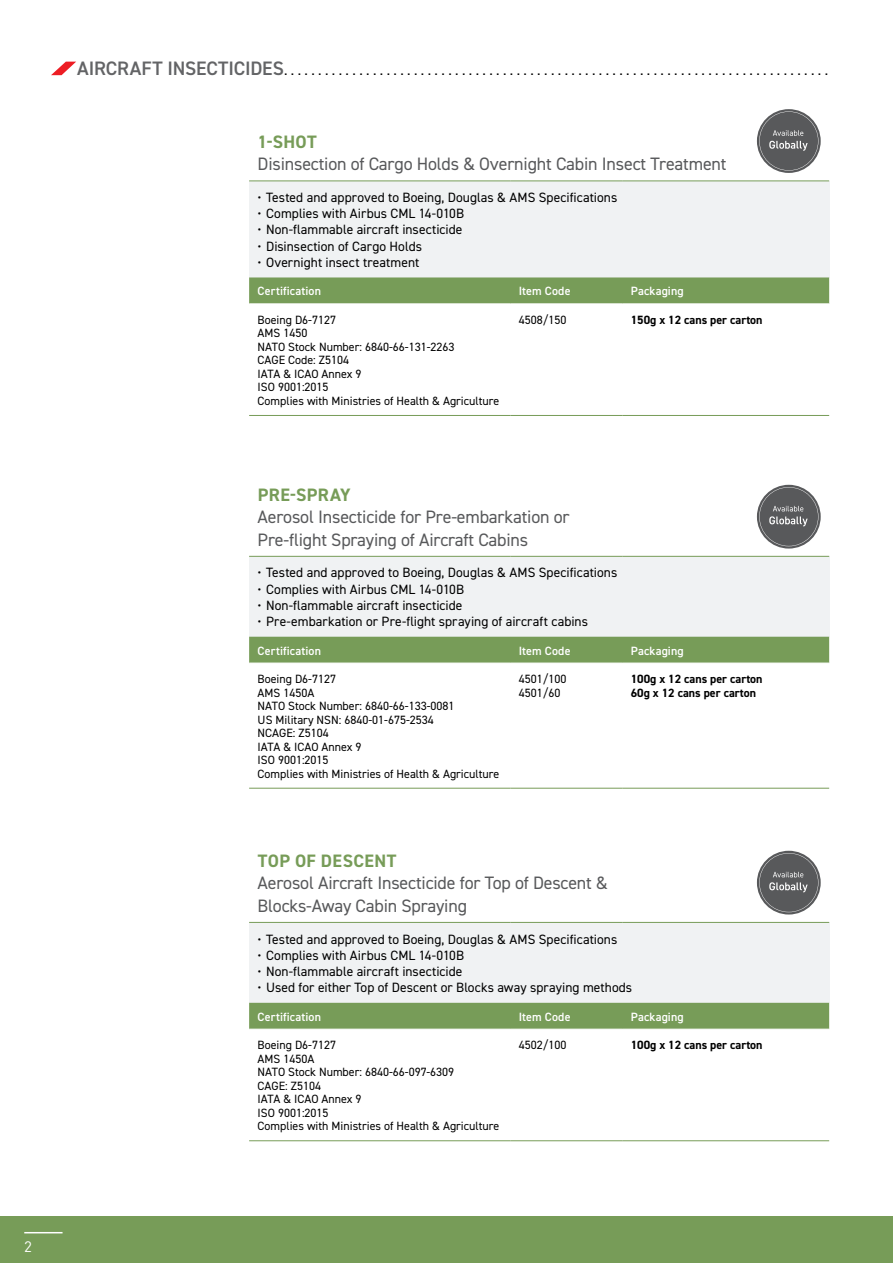
<style>
.page{position:relative;width:893px;height:1263px;background:#fff}
.page>*{position:absolute;margin:0;border:0;box-sizing:border-box;transform-origin:0 0}
.t1{font:300 19.5px "DIN2014";color:#000}
.t2{font:18px/22.5px "DIN2014";letter-spacing:-.01em;color:#58595b}
.t3{font:700 18px "DIN2014";letter-spacing:.025em;color:#779c58}
.t4{font:15px "DIN Pro";color:#fff}
.t5{font:13.5px "DIN2014";letter-spacing:.005em;color:#000}
.t6{font:12px/13.5px "DIN2014";color:#000}
.t7{font:600 12px "DIN2014";letter-spacing:.01em;color:#fff}
.t8{font:700 12px/13.5px "DIN2014";color:#000}
.s1{font-weight:600;color:#636466}
</style>
<div class="page">
<div style="left:0;top:1216px;width:893px;height:47px;background:#779c58"></div>
<hr style="left:24px;top:1232px;width:39px;height:1px;background:#fff">
<div style="left:249px;top:181px;width:580px;height:96px;background:#f0f2f3"></div>
<div style="left:249px;top:277px;width:580px;height:26px;background:#779c58"></div>
<hr style="left:249px;top:181px;width:261px;height:1px;background:#779c58">
<hr style="left:510px;top:181px;width:112px;height:1px;background:#779c58">
<hr style="left:622px;top:181px;width:207px;height:1px;background:#779c58">
<hr style="left:249px;top:415px;width:261px;height:1px;background:#779c58">
<hr style="left:510px;top:415px;width:112px;height:1px;background:#779c58">
<hr style="left:622px;top:415px;width:207px;height:1px;background:#779c58">
<div style="left:249px;top:556px;width:580px;height:81px;background:#f0f2f3"></div>
<div style="left:249px;top:637px;width:580px;height:26px;background:#779c58"></div>
<hr style="left:249px;top:556px;width:261px;height:1px;background:#779c58">
<hr style="left:510px;top:556px;width:112px;height:1px;background:#779c58">
<hr style="left:622px;top:556px;width:207px;height:1px;background:#779c58">
<hr style="left:249px;top:788px;width:261px;height:1px;background:#779c58">
<hr style="left:510px;top:788px;width:112px;height:1px;background:#779c58">
<hr style="left:622px;top:788px;width:207px;height:1px;background:#779c58">
<div style="left:249px;top:922px;width:580px;height:81px;background:#f0f2f3"></div>
<div style="left:249px;top:1003px;width:580px;height:26px;background:#779c58"></div>
<hr style="left:249px;top:922px;width:261px;height:1px;background:#779c58">
<hr style="left:510px;top:922px;width:112px;height:1px;background:#779c58">
<hr style="left:622px;top:922px;width:207px;height:1px;background:#779c58">
<hr style="left:249px;top:1140px;width:261px;height:1px;background:#779c58">
<hr style="left:510px;top:1140px;width:112px;height:1px;background:#779c58">
<hr style="left:622px;top:1140px;width:207px;height:1px;background:#779c58">
<svg style="left:757px;top:109px;width:64px;height:64px"></svg>
<svg style="left:759px;top:111px;width:59px;height:60px;background:#7a7b7c"></svg>
<svg style="left:757px;top:485px;width:64px;height:64px"></svg>
<svg style="left:759px;top:487px;width:59px;height:59px;background:#79797b"></svg>
<svg style="left:757px;top:851px;width:64px;height:63px"></svg>
<svg style="left:759px;top:853px;width:59px;height:59px;background:#79797b"></svg>
<svg style="left:51px;top:62px;width:25px;height:13px"></svg>
<p class="t4" style="left:24px;top:1235px;width:9px">2</p>
<h1 class="t1" style="left:77px;top:56px;width:753px"><span class="s1">AIRCRAFT INSECTICIDES</span>................................................................................</h1>
<h2 class="t3" style="left:258px;top:130px;width:61px">1-SHOT</h2>
<h2 class="t2" style="left:258px;top:152px;width:470px">Disinsection of Cargo Holds &amp; Overnight Cabin Insect Treatment</h2>
<p class="t5" style="left:258px;top:189px;width:361px">• Tested and approved to Boeing, Douglas &amp; AMS Specifications</p>
<p class="t5" style="left:258px;top:205px;width:208px">• Complies with Airbus CML 14-010B</p>
<p class="t5" style="left:258px;top:221px;width:206px">• Non-flammable aircraft insecticide</p>
<p class="t5" style="left:258px;top:238px;width:166px">• Disinsection of Cargo Holds</p>
<p class="t5" style="left:258px;top:254px;width:163px">• Overnight insect treatment</p>
<p class="t7" style="left:258px;top:283px;width:65px">Certification</p>
<p class="t7" style="left:519px;top:283px;width:53px">Item Code</p>
<p class="t7" style="left:631px;top:283px;width:54px">Packaging</p>
<p class="t6" style="left:258px;top:313px;width:243px">Boeing D6-7127<br>AMS 1450<br>NATO Stock Number: 6840-66-131-2263<br>CAGE Code: Z5104<br>IATA &amp; ICAO Annex 9<br>ISO 9001:2015<br>Complies with Ministries of Health &amp; Agriculture</p>
<p class="t6" style="left:519px;top:313px;width:49px">4508/150</p>
<p class="t8" style="left:631px;top:313px;width:133px">150g x 12 cans per carton</p>
<h2 class="t3" style="left:258px;top:482px;width:94px">PRE-SPRAY</h2>
<h2 class="t2" style="left:258px;top:505px;width:313px">Aerosol Insecticide for Pre-embarkation or<br>Pre-flight Spraying of Aircraft Cabins</h2>
<p class="t5" style="left:258px;top:564px;width:361px">• Tested and approved to Boeing, Douglas &amp; AMS Specifications</p>
<p class="t5" style="left:258px;top:581px;width:208px">• Complies with Airbus CML 14-010B</p>
<p class="t5" style="left:258px;top:597px;width:206px">• Non-flammable aircraft insecticide</p>
<p class="t5" style="left:258px;top:613px;width:332px">• Pre-embarkation or Pre-flight spraying of aircraft cabins</p>
<p class="t7" style="left:258px;top:642px;width:65px">Certification</p>
<p class="t7" style="left:519px;top:642px;width:53px">Item Code</p>
<p class="t7" style="left:631px;top:642px;width:54px">Packaging</p>
<p class="t6" style="left:258px;top:672px;width:243px">Boeing D6-7127<br>AMS 1450A<br>NATO Stock Number: 6840-66-133-0081<br>US Military NSN: 6840-01-675-2534<br>NCAGE: Z5104<br>IATA &amp; ICAO Annex 9<br>ISO 9001:2015<br>Complies with Ministries of Health &amp; Agriculture</p>
<p class="t6" style="left:519px;top:672px;width:49px">4501/100<br>4501/60</p>
<p class="t8" style="left:631px;top:672px;width:133px">100g x 12 cans per carton<br>60g x 12 cans per carton</p>
<h2 class="t3" style="left:258px;top:848px;width:140px">TOP OF DESCENT</h2>
<h2 class="t2" style="left:258px;top:871px;width:352px">Aerosol Aircraft Insecticide for Top of Descent &amp;<br>Blocks-Away Cabin Spraying</h2>
<p class="t5" style="left:258px;top:930px;width:361px">• Tested and approved to Boeing, Douglas &amp; AMS Specifications</p>
<p class="t5" style="left:258px;top:947px;width:208px">• Complies with Airbus CML 14-010B</p>
<p class="t5" style="left:258px;top:963px;width:206px">• Non-flammable aircraft insecticide</p>
<p class="t5" style="left:258px;top:979px;width:376px">• Used for either Top of Descent or Blocks away spraying methods</p>
<p class="t7" style="left:258px;top:1008px;width:65px">Certification</p>
<p class="t7" style="left:519px;top:1008px;width:53px">Item Code</p>
<p class="t7" style="left:631px;top:1008px;width:54px">Packaging</p>
<p class="t6" style="left:258px;top:1038px;width:243px">Boeing D6-7127<br>AMS 1450A<br>NATO Stock Number: 6840-66-097-6309<br>CAGE: Z5104<br>IATA &amp; ICAO Annex 9<br>ISO 9001:2015<br>Complies with Ministries of Health &amp; Agriculture</p>
<p class="t6" style="left:519px;top:1038px;width:49px">4502/100</p>
<p class="t8" style="left:631px;top:1038px;width:133px">100g x 12 cans per carton</p>
</div>
